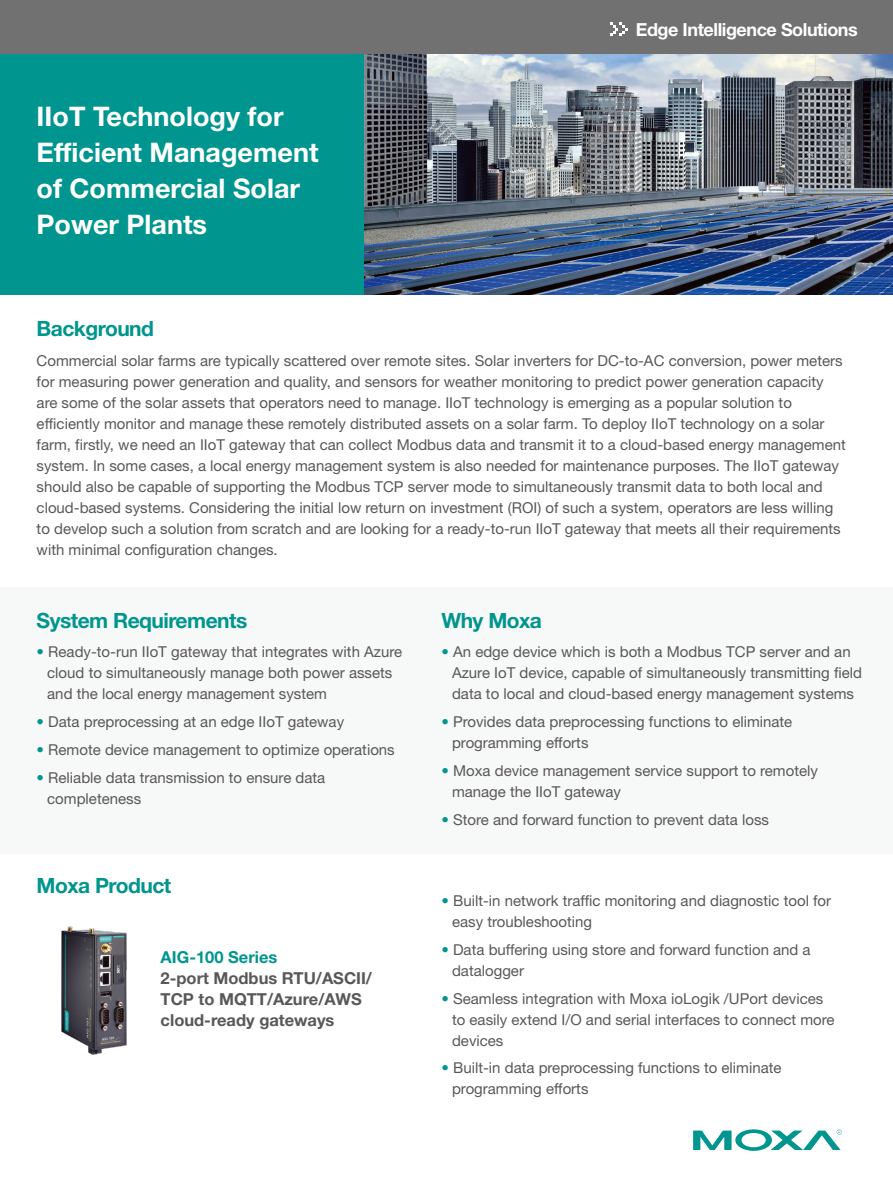
<style>
.page{position:relative;width:893px;height:1191px;background:#fff}
.page>*{position:absolute;margin:0;border:0;box-sizing:border-box;transform-origin:0 0}
.t1{font:700 27px/36px "Helvetica Neue LT Std";color:#fff}
.t2{font:700 21px "Helvetica Neue LT Std";letter-spacing:-.025em;color:#00958e}
.t3{font:700 18px "Helvetica Neue LT Std";letter-spacing:-.025em;color:#fff}
.t4{font:700 16.5px/21px "Helvetica Neue LT Std";color:#5a5757}
.t5{font:700 16.5px "Helvetica Neue LT Std";color:#00958e}
.t6{font:15px/21px "Helvetica Neue";color:#5a5757}
.s1{color:#00958e}
</style>
<div class="page">
<div style="left:0;top:0;width:893px;height:55px;background:#727171"></div>
<div style="left:0;top:55px;width:364px;height:240px;background:#00958e"></div>
<div style="left:0;top:587px;width:893px;height:266px;background:#f7f8f8"></div>
<img style="left:61px;top:926px;width:66px;height:129px">
<img style="left:364px;top:55px;width:529px;height:240px">
<svg style="left:610px;top:22px;width:17px;height:14px"></svg>
<svg style="left:693px;top:1129px;width:149px;height:21px"></svg>
<h1 class="t1" style="left:37px;top:98px;width:283px">IIoT Technology for<br>Efficient Management of Commercial Solar<br>Power Plants</h1>
<p class="t3" style="left:636px;top:18px;width:223px">Edge Intelligence Solutions</p>
<h2 class="t2" style="left:37px;top:316px;width:119px">Background</h2>
<p class="t6" style="left:37px;top:350px;width:811px">Commercial solar farms are typically scattered over remote sites. Solar inverters for DC-to-AC conversion, power meters for measuring power generation and quality, and sensors for weather monitoring to predict power generation capacity are some of the solar assets that operators need to manage. IIoT technology is emerging as a popular solution to efficiently monitor and manage these remotely distributed assets on a solar farm. To deploy IIoT technology on a solar farm, firstly, we need an IIoT gateway that can collect Modbus data and transmit it to a cloud-based energy management system. In some cases, a local energy management system is also needed for maintenance purposes. The IIoT gateway should also be capable of supporting the Modbus TCP server mode to simultaneously transmit data to both local and cloud-based systems. Considering the initial low return on investment (ROI) of such a system, operators are less willing to develop such a solution from scratch and are looking for a ready-to-run IIoT gateway that meets all their requirements with minimal configuration changes.</p>
<h2 class="t2" style="left:37px;top:607px;width:212px">System Requirements</h2>
<p class="t6" style="left:47px;top:641px;width:356px;text-indent:-11px"><span class="s1">•</span> Ready-to-run IIoT gateway that integrates with Azure cloud to simultaneously manage both power assets and the local energy management system</p>
<p class="t6" style="left:37px;top:711px;width:309px"><span class="s1">•</span> Data preprocessing at an edge IIoT gateway</p>
<p class="t6" style="left:37px;top:739px;width:360px"><span class="s1">•</span> Remote device management to optimize operations</p>
<p class="t6" style="left:47px;top:766px;width:280px;text-indent:-11px"><span class="s1">•</span> Reliable data transmission to ensure data completeness</p>
<h2 class="t2" style="left:37px;top:872px;width:136px">Moxa Product</h2>
<p class="t5" style="left:161px;top:947px;width:118px">AIG-100 Series</p>
<p class="t4" style="left:161px;top:967px;width:213px">2-port Modbus RTU/ASCII/<br>TCP to MQTT/Azure/AWS cloud-ready gateways</p>
<h2 class="t2" style="left:441px;top:607px;width:102px">Why Moxa</h2>
<p class="t6" style="left:452px;top:641px;width:412px;text-indent:-11px"><span class="s1">•</span> An edge device which is both a Modbus TCP server and an<br>Azure IoT device, capable of simultaneously transmitting field data to local and cloud-based energy management systems</p>
<p class="t6" style="left:452px;top:711px;width:342px;text-indent:-11px"><span class="s1">•</span> Provides data preprocessing functions to eliminate programming efforts</p>
<p class="t6" style="left:452px;top:760px;width:367px;text-indent:-11px"><span class="s1">•</span> Moxa device management service support to remotely manage the IIoT gateway</p>
<p class="t6" style="left:441px;top:808px;width:329px"><span class="s1">•</span> Store and forward function to prevent data loss</p>
<p class="t6" style="left:452px;top:890px;width:381px;text-indent:-11px"><span class="s1">•</span> Built-in network traffic monitoring and diagnostic tool for easy troubleshooting</p>
<p class="t6" style="left:452px;top:938px;width:360px;text-indent:-11px"><span class="s1">•</span> Data buffering using store and forward function and a datalogger</p>
<p class="t6" style="left:452px;top:987px;width:384px;text-indent:-11px"><span class="s1">•</span> Seamless integration with Moxa ioLogik /UPort devices to easily extend I/O and serial interfaces to connect more devices</p>
<p class="t6" style="left:452px;top:1057px;width:331px;text-indent:-11px"><span class="s1">•</span> Built-in data preprocessing functions to eliminate programming efforts</p>
</div>
